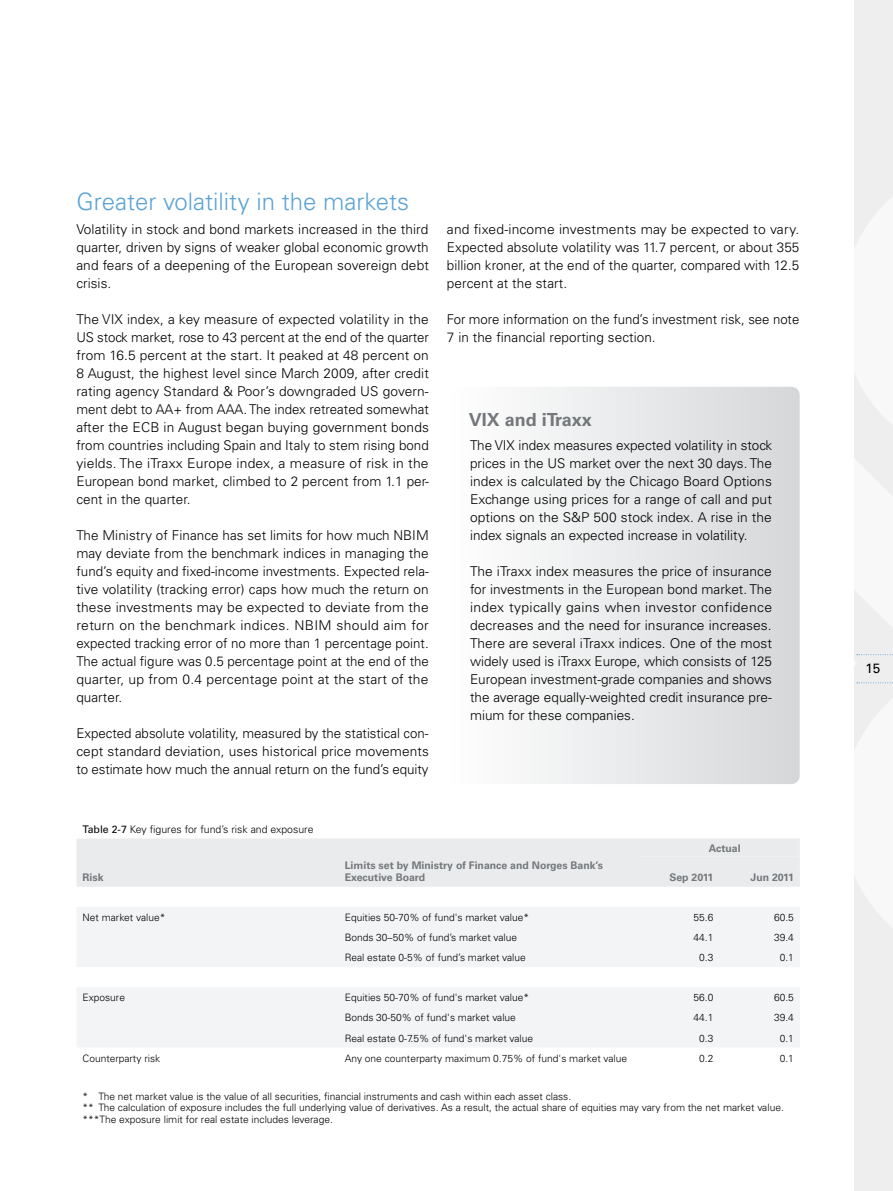
<style>
.page{position:relative;width:893px;height:1191px;background:#fff}
.page>*{position:absolute;margin:0;border:0;box-sizing:border-box;transform-origin:0 0}
.t1{font:300 24px "Univers";color:#5ca3d6}
.t2{font:700 18px "Univers";color:#74787b}
.t3{font:300 13.5px/18px "Univers";letter-spacing:.005em;color:#000;text-align:justify}
.t4{font:13.5px "Univers";color:#000}
.t5{font:700 10.5px/12px "Univers";color:#74787b}
.t6{font:300 10.5px "Univers";color:#000}
.t7{font:300 10.2px/11.7px "Univers";color:#000}
.s1{font-weight:400}
</style>
<div class="page">
<div style="left:854px;top:0;width:39px;height:1191px;background:#eee"></div>
<div style="left:447px;top:387px;width:353px;height:397px;background:linear-gradient(to right,#fff,#d6d7d8);border-radius:9px"></div>
<div style="left:77px;top:838px;width:723px;height:48px;background:#eaebec"></div>
<svg style="left:77px;top:907px;width:723px;height:140px;fill:#f3f4f5"></svg>
<h1 class="t1" style="left:76px;top:187px;width:334px">Greater volatility in the markets</h1>
<p class="t3" style="left:76px;top:220px;width:354px">Volatility in stock and bond markets increased in the third quarter, driven by signs of weaker global economic growth and fears of a deepening of the European sovereign debt crisis.</p>
<p class="t3" style="left:76px;top:310px;width:354px">The VIX index, a key measure of expected volatility in the US stock market, rose to 43 percent at the end of the quarter from 16.5 percent at the start. It peaked at 48 percent on 8 August, the highest level since March 2009, after credit rating agency Standard &amp; Poor’s downgraded US govern&shy;ment debt to AA+ from AAA</p>
<p class="t3" style="left:76px;top:400px;width:354px;text-indent:167px">. The index retreated somewhat after the ECB in August began buying government bonds from countries including Spain and Italy to stem rising bond yields. The iTraxx E urope index, a measure of risk in the E uropean bond market, climbed to 2 percent from 1.1 per&shy;cent in the quarter.</p>
<p class="t3" style="left:76px;top:526px;width:354px;text-align:left">The M inistry of Finance has set limits for how much NBIM may deviate from the benchmark indices in managing the fund’s equity and fixed-income investments. Expected rela&shy;tive volatility (tracking error) caps how much the return on these investments may be expected to deviate from the return on the benchmark indices. NBIM</p>
<p class="t3" style="left:76px;top:616px;width:354px;text-indent:260px">should aim for expected tracking error of no more than 1 percentage point.<br>The actual figure was 0.5 percentage point at the end of the quarter, up from 0.4 percentage point at the start of the quarter.</p>
<p class="t3" style="left:76px;top:724px;width:354px">Expected absolute volatility, measured by the statistical con&shy;cept standard deviation, uses historical price movements to estimate how much the annual return on the fund’s equity</p>
<p class="t3" style="left:447px;top:220px;width:354px">and fixed-income investments may be expected to vary.<br>Expected absolute volatility was 11.7 percent, or about 355 billion kroner, at the end of the quarter, compared with 12.5 percent at the start.</p>
<p class="t3" style="left:447px;top:310px;width:354px">For more information on the fund’s investment risk, see note<br>7 in the financial reporting section.</p>
<h2 class="t2" style="left:469px;top:409px;width:124px">VIX and iTraxx</h2>
<p class="t3" style="left:470px;top:436px;width:304px">The VIX index measures expected volatility in stock prices in the US market over the next 30 days. The index is calculated by the Chicago Board Options Exchange using prices for a range of call and put options on the S&amp;P 500 stock index. A rise in the index signals an expected increase in volatility.</p>
<p class="t3" style="left:470px;top:562px;width:304px">The iTraxx index measures the price of insurance for investments in the E uropean bond market. The index typically gains when investor confidence decreases and the need for insurance increases.<br>There are several iTraxx indices. One of the most widely used is iTraxx E urope, which consists of 125<br>E uropean investment-grade companies and shows the average equally-weighted credit insurance pre&shy;mium for these companies.</p>
<p class="t6" style="left:83px;top:822px;width:232px"><span class="s1">Table 2-7</span> Key figures for fund’s risk and exposure</p>
<p class="t5" style="left:709px;top:842px;width:33px">Actual</p>
<p class="t5" style="left:83px;top:871px;width:23px">Risk</p>
<p class="t5" style="left:345px;top:859px;width:260px">Limits set by Ministry of Finance and Norges Bank’s<br>Executive Board</p>
<p class="t5" style="left:669px;top:871px;width:45px">Sep 2011</p>
<p class="t5" style="left:750px;top:871px;width:45px">Jun 2011</p>
<p class="t7" style="left:83px;top:911px;width:84px">Net market value*</p>
<p class="t7" style="left:345px;top:911px;width:186px">Equities 50-70% of fund's market value*</p>
<p class="t7" style="left:693px;top:911px;width:21px">55.6</p>
<p class="t7" style="left:774px;top:911px;width:21px">60.5</p>
<p class="t7" style="left:345px;top:931px;width:174px">Bonds 30–50% of fund’s market value</p>
<p class="t7" style="left:693px;top:931px;width:21px">44.1</p>
<p class="t7" style="left:774px;top:931px;width:21px">39.4</p>
<p class="t7" style="left:345px;top:951px;width:183px">Real estate 0-5% of fund’s market value</p>
<p class="t7" style="left:699px;top:951px;width:16px">0.3</p>
<p class="t7" style="left:780px;top:951px;width:16px">0.1</p>
<p class="t7" style="left:83px;top:991px;width:44px">Exposure</p>
<p class="t7" style="left:345px;top:991px;width:186px">Equities 50-70% of fund's market value*</p>
<p class="t7" style="left:693px;top:991px;width:21px">56.0</p>
<p class="t7" style="left:774px;top:991px;width:21px">60.5</p>
<p class="t7" style="left:345px;top:1012px;width:173px">Bonds 30-50% of fund's market value</p>
<p class="t7" style="left:693px;top:1012px;width:21px">44.1</p>
<p class="t7" style="left:774px;top:1012px;width:21px">39.4</p>
<p class="t7" style="left:345px;top:1032px;width:190px">Real estate 0-7.5% of fund's market value</p>
<p class="t7" style="left:699px;top:1032px;width:16px">0.3</p>
<p class="t7" style="left:780px;top:1032px;width:16px">0.1</p>
<p class="t7" style="left:83px;top:1052px;width:79px">Counterparty risk</p>
<p class="t7" style="left:345px;top:1052px;width:284px">Any one counterparty maximum 0.75% of fund's market value</p>
<p class="t7" style="left:699px;top:1052px;width:16px">0.2</p>
<p class="t7" style="left:780px;top:1052px;width:16px">0.1</p>
<p class="t7" style="left:83px;top:1090px;width:703px">* The net market value is the value of all securities, financial instruments and cash within each asset class.<br>** The calculation of exposure includes the full underlying value of derivatives. As a result, the actual share of equities may vary from the net market value. ***The exposure limit for real estate includes leverage.</p>
<p class="t4" style="left:865px;top:659px;width:16px">15</p>
</div>
